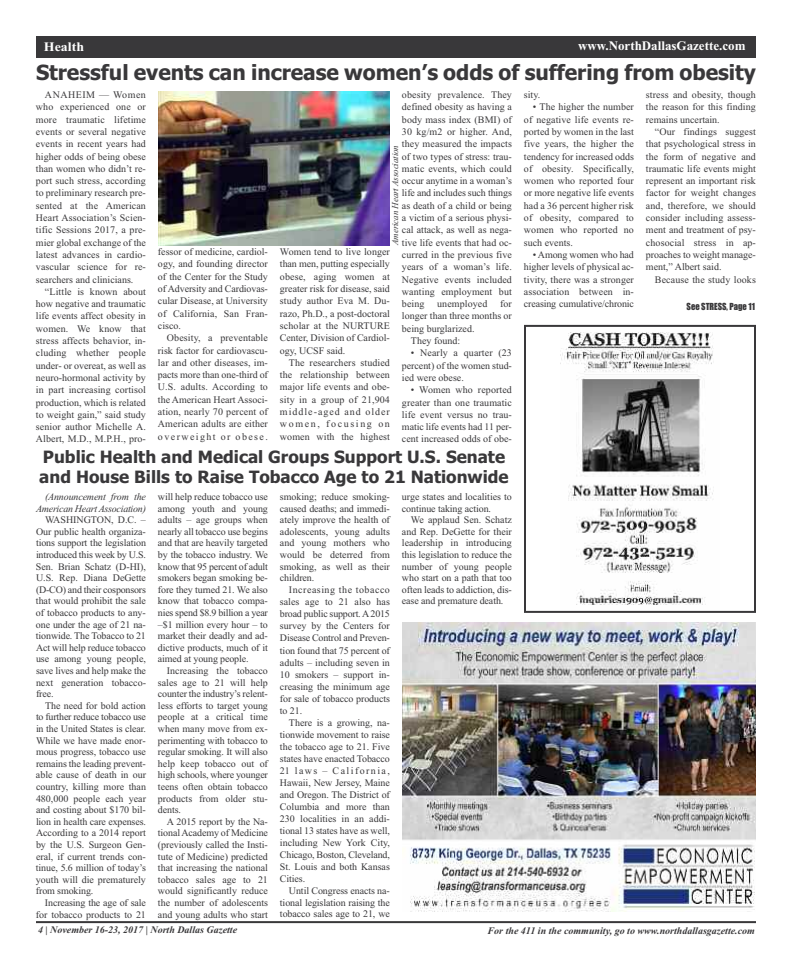
<style>
.page{position:relative;width:792px;height:972px;background:#fff}
.page>*{position:absolute;margin:0;border:0;box-sizing:border-box;transform-origin:0 0}
.t1{font:700 21px "Tahoma";color:#39383a}
.t2{font:700 17px/20.4px "Tahoma";color:#39383a}
.t3{font:700 13px "Times New Roman";color:#fff}
.t4{font:700 13px "Times New Roman";color:#fff;scale:1.07 1}
.t5{font:10px/12.3px "Times New Roman";color:#39383a;text-align:justify}
.t6{font:italic 700 10px "Times New Roman";color:#39383a}
.t7{font:italic 10px/11.6px "Times New Roman";letter-spacing:-.025em;color:#39383a;text-align:right}
.t8{font:italic 9px "Times New Roman";letter-spacing:-.01em;color:#39383a}
.t9{font:9px "Impact";color:#39383a;scale:.95 1}
.s1{font-size:9.7px}
</style>
<div class="page">
<div style="left:36px;top:36px;width:720px;height:22px;background:#39383a"></div>
<hr style="left:36px;top:921px;width:720px;height:2px;background:#39383a">
<img style="left:402px;top:623px;width:354px;height:288px">
<img style="left:561px;top:332px;width:153px;height:273px">
<div style="left:524px;top:325px;width:232px;height:288px;border:2px solid #39383a"></div>
<img style="left:158px;top:91px;width:232px;height:154px">
<h3 class="t4" style="left:44px;top:39px;width:39px">Health</h3>
<h3 class="t3" style="left:578px;top:37px;width:169px">www.NorthDallasGazette.com</h3>
<h1 class="t1" style="left:36px;top:61px;width:722px">Stressful events can increase women’s odds of suffering from obesity</h1>
<p class="t5" style="left:36px;top:88px;width:112px;text-indent:9px">ANAHEIM — Women who experienced one or more traumatic lifetime events or several negative events in recent years had higher odds of being obese than women who didn’t re&shy;port such stress, according to preliminary research pre&shy;sented at the American Heart Association’s Scien&shy;tific Sessions 2017, a pre&shy;mier global exchange of the latest advances in cardio&shy;vascular science for re&shy;searchers and clinicians.</p>
<p class="t5" style="left:36px;top:285px;width:112px;text-indent:9px">“Little is known about how negative and traumatic life events affect obesity in women. We know that stress affects behavior, in&shy;cluding whether people under- or overeat, as well as neuro-hormonal activity by in part increasing cortisol production, which is related to weight gain,” said study senior author Michelle A.<br>Albert, M.D., M.P.H., pro-</p>
<p class="t5" style="left:158px;top:246px;width:112px">fessor of medicine, cardiol&shy;ogy, and founding director of the Center for the Study of Adversity and Cardiovas&shy;cular Disease, at University of California, San Fran&shy;cisco.</p>
<p class="t5" style="left:158px;top:332px;width:112px;text-indent:9px">Obesity, a preventable risk factor for cardiovascu&shy;lar and other diseases, im&shy;pacts more than one-third of U.S. adults. According to the American Heart Associ&shy;ation, nearly 70 percent of American adults are either overweight or obese.</p>
<p class="t5" style="left:402px;top:88px;width:112px">obesity prevalence. They defined obesity as having a body mass index (BMI) of 30 kg/m2 or higher. And, they measured the impacts of two types of stress: trau&shy;matic events, which could occur anytime in a woman’s life and includes such things as death of a child or being a victim of a serious physi&shy;cal attack, as well as nega&shy;tive life events that had oc&shy;curred in the previous five years of a woman’s life.<br>Negative events included wanting employment but being</p>
<p class="t8" style="left:390px;top:245px;width:102px;rotate:-90deg">American Heart Association</p>
<p class="t5" style="left:280px;top:246px;width:112px">Women tend to live longer than men, putting especially obese, aging women at greater risk for disease, said study author Eva M. Du&shy;razo, Ph.D., a post-doctoral scholar at the NURTURE Center, Division of Cardiol&shy;ogy, UCSF said.</p>
<p class="t5" style="left:280px;top:356px;width:112px;text-indent:9px">The researchers studied the relationship between major life events and obe&shy;sity in a group of 21,904 middle-aged and older women, focusing on women with the highest</p>
<p class="t5" style="left:437px;top:298px;width:52px">unemployed</p>
<p class="t5" style="left:500px;top:298px;width:13px">for</p>
<p class="t5" style="left:402px;top:310px;width:112px">longer than three months or</p>
<p class="t5" style="left:402px;top:322px;width:74px">being burglarized.</p>
<p class="t5" style="left:411px;top:334px;width:51px">They found:</p>
<p class="t5" style="left:402px;top:347px;width:112px;text-indent:9px">• Nearly a quarter (23 percent) of the women stud&shy;ied were obese.</p>
<p class="t5" style="left:402px;top:384px;width:112px;text-indent:9px">• Women who reported greater than one traumatic life event versus no trau&shy;matic life events had 11 per&shy;cent increased odds of obe-</p>
<h2 class="t2" style="left:39px;top:447px;width:471px">Public Health and Medical Groups Support U.S. Senate and House Bills to Raise Tobacco Age to 21 Nationwide</h2>
<p class="t7" style="left:36px;top:491px;width:112px">(Announcement from the<br>American Heart Association)</p>
<p class="t5" style="left:36px;top:514px;width:112px;line-height:11.6px;text-indent:9px">WASHINGTON, D.C. – Our public health organiza&shy;tions support the legislation introduced this week by U.S.<br>Sen. Brian Schatz (D-HI), U.S. Rep. Diana DeGette (D-CO) and their cosponsors that would prohibit the sale of tobacco products to any&shy;one under the age of 21 na&shy;tionwide. The Tobacco to 21<br>Act will help reduce tobacco use among young people, save lives and help make the next generation tobacco&shy;free.</p>
<p class="t5" style="left:36px;top:700px;width:112px;line-height:11.6px;text-indent:9px">The need for bold action to further reduce tobacco use in the United States is clear.<br>While we have made enor&shy;mous progress, tobacco use remains the leading prevent&shy;able cause of death in our country, killing more than 480,000 people each year and costing about $170 bil&shy;lion in health care expenses.<br>According to a 2014 report by the U.S. Surgeon Gen&shy;eral, if current trends con&shy;tinue, 5.6 million of today’s youth will die prematurely from smoking.</p>
<p class="t5" style="left:36px;top:897px;width:112px;line-height:11.6px;text-align:right">Increasing the age of sale for tobacco products to 21</p>
<p class="t5" style="left:158px;top:491px;width:112px;line-height:11.6px">will help reduce tobacco use among youth and young adults – age groups when nearly all tobacco use begins and that are heavily targeted by the tobacco industry. We know that 95 percent of adult smokers began smoking be&shy;fore they turned 21. We also know that tobacco compa&shy;nies spend $8.9 billion a year –$1 million every hour – to market their deadly and ad&shy;dictive products, much of it aimed at young people.</p>
<p class="t5" style="left:158px;top:665px;width:112px;line-height:11.6px;text-indent:9px">Increasing the tobacco sales age to 21 will help counter the industry’s relent&shy;less efforts to target young people at a critical time when many move from ex&shy;perimenting with tobacco to regular smoking. It will also help keep tobacco out of high schools, where younger teens often obtain tobacco products from older stu&shy;dents.</p>
<p class="t5" style="left:158px;top:816px;width:112px;line-height:11.6px;text-indent:9px">A 2015 report by the Na&shy;tionalAcademy of Medicine (previously called the Insti&shy;tute of Medicine) predicted that increasing the national tobacco sales age to 21 would significantly reduce the number of adolescents and young adults who start</p>
<p class="t5" style="left:280px;top:491px;width:112px;line-height:11.6px">smoking; reduce smoking&shy;caused deaths; and immedi&shy;ately improve the health of adolescents, young adults and young mothers who would be deterred from smoking, as well as their children.</p>
<p class="t5" style="left:280px;top:584px;width:112px;line-height:12px;text-indent:9px">Increasing the tobacco sales age to 21 also has broad public support.A2015 survey by the Centers for Disease Control and Preven&shy;tion found that 75 percent of adults – including seven in 10 smokers – support in&shy;creasing the minimum age for sale of tobacco products to 21.</p>
<p class="t5" style="left:280px;top:716px;width:112px;line-height:12px;text-indent:9px">There is a growing, na&shy;tionwide movement to raise the tobacco age to 21. Five states have enacted Tobacco 21 laws – California, Hawaii, New Jersey, Maine and Oregon. The District of Columbia and more than 230 localities in an addi&shy;tional 13 states have as well, including New York City, Chicago, Boston, Cleveland, St. Louis and both Kansas Cities.</p>
<p class="t5" style="left:280px;top:885px;width:112px;line-height:11.6px;text-indent:9px">Until Congress enacts na&shy;tional legislation raising the tobacco sales age to 21, we</p>
<p class="t5" style="left:402px;top:491px;width:112px;line-height:11.6px">urge states and localities to continue taking action.</p>
<p class="t5" style="left:402px;top:514px;width:112px;line-height:11.6px;text-indent:9px">We applaud Sen. Schatz and Rep. DeGette for their leadership in introducing this legislation to reduce the number of young people who start on a path that too often leads to addiction, dis&shy;ease and premature death.</p>
<p class="t5" style="left:524px;top:88px;width:18px">sity.</p>
<p class="t5" style="left:524px;top:101px;width:112px;text-indent:9px">• The higher the number of negative life events re&shy;ported by women in the last five years, the higher the tendency for increased odds of obesity. Specifically, women who reported four or more negative life events had a 36 percent higher risk of obesity, compared to women who reported no such events.</p>
<p class="t5" style="left:524px;top:248px;width:112px;text-indent:9px">• Among women who had higher levels of physical ac&shy;tivity, there was a stronger association between in&shy;creasing cumulative/chronic</p>
<p class="t5" style="left:646px;top:88px;width:112px">stress and obesity, though the reason for this finding remains uncertain.</p>
<p class="t5" style="left:646px;top:125px;width:112px;text-indent:9px">“Our findings suggest that psychological stress in the form of negative and traumatic life events might represent an important risk factor for weight changes and, therefore, we should consider including assess&shy;ment and treatment of psy&shy;chosocial stress in ap&shy;proaches to weight manage&shy;ment,” Albert said.</p>
<p class="t5" style="left:655px;top:273px;width:102px">Because the study looks</p>
<p class="t9" style="left:687px;top:302px;width:74px">See STRESS, Page 11</p>
<p class="t6" style="left:38px;top:923px;width:201px"><span class="s1">4 |</span> November 16-23, 2017 | North Dallas Gazette</p>
<p class="t6" style="left:488px;top:925px;width:269px">For the 411 in the community, go to www.northdallasgazette.com</p>
</div>
